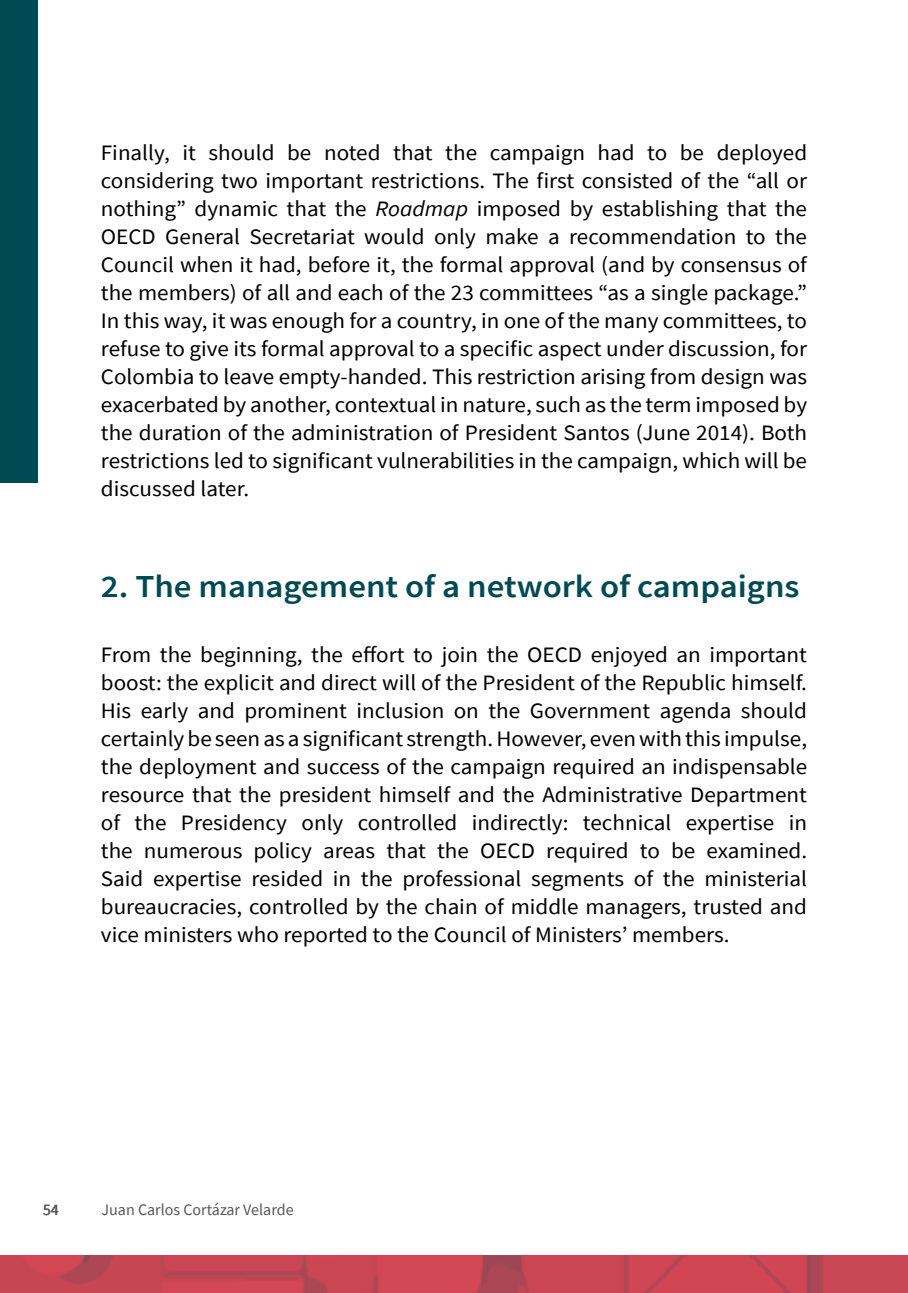
<style>
.page{position:relative;width:908px;height:1293px;background:#fff}
.page>*{position:absolute;margin:0;border:0;box-sizing:border-box;transform-origin:0 0}
.t1{font:600 32px "Source Sans Pro";color:#014a54;scale:1.09 1}
.t2{font:22px/28px "Source Sans Pro";color:#000;text-align:justify;scale:1.05 1}
.t3{font:16px "Source Sans Pro";color:#575756}
.s1{font-style:italic}
</style>
<div class="page">
<img style="left:0;top:1255px;width:907px;height:38px">
<div style="left:0;top:0;width:38px;height:482px;background:#004a54"></div>
<hr style="left:907px;top:0;width:1px;height:482px;background:#004a54">
<p class="t2" style="left:101px;top:138px;width:673px">Finally, it should be noted that the campaign had to be deployed considering two important restrictions. The first consisted of the “all or nothing” dynamic that the <span class="s1">Roadmap</span> imposed by establishing that the OECD General Secretariat would only make a recommendation to the Council when it had, before it, the formal approval (and by consensus of the members) of all and each of the 23 committees “as a single package.” In this way, it was enough for a country, in one of the many committees, to refuse to give its formal approval to a specific aspect under discussion, for Colombia to leave empty-handed. This restriction arising from design was exacerbated by another, contextual in nature, such as the term imposed by the duration of the administration of President Santos (June 2014). Both restrictions led to significant vulnerabilities in the campaign, which will be discussed later.</p>
<h1 class="t1" style="left:101px;top:565px;width:642px">2. The management of a network of campaigns</h1>
<p class="t2" style="left:101px;top:640px;width:673px">From the beginning, the effort to join the OECD enjoyed an important boost: the explicit and direct will of the President of the Republic himself.<br>His early and prominent inclusion on the Government agenda should certainly be seen as a significant strength. However, even with this impulse, the deployment and success of the campaign required an indispensable resource that the president himself and the Administrative Department of the Presidency only controlled indirectly: technical expertise in the numerous policy areas that the OECD required to be examined.<br>Said expertise resided in the professional segments of the ministerial bureaucracies, controlled by the chain of middle managers, trusted and vice ministers who reported to the Council of Ministers’ members.</p>
<p class="t3" style="left:43px;top:1199px;width:17px">54</p>
<p class="t3" style="left:101px;top:1199px;width:193px">Juan Carlos Cortázar Velarde</p>
</div>
